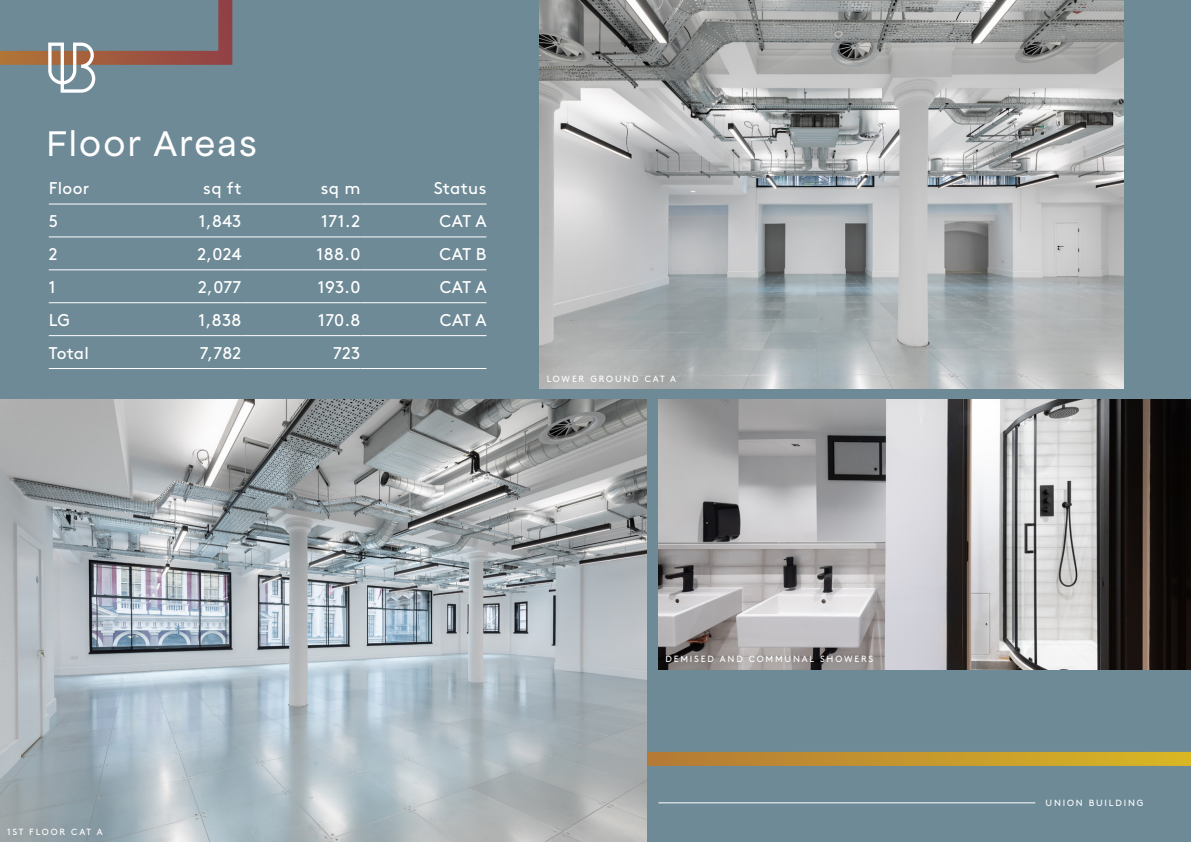
<style>
.page{position:relative;width:1191px;height:842px;background:#6e8a96}
.page>*{position:absolute;margin:0;border:0;box-sizing:border-box;transform-origin:0 0}
.t1{font:38px "Apfel Grotezk";letter-spacing:.06em;color:#fff}
.t2{font:17px "Brown";letter-spacing:.02em;color:#fff}
.t3{font:9px "Brown";letter-spacing:.2em;color:#fff}
</style>
<div class="page">
<svg style="left:646px;top:752px;width:545px;height:14px;background:#c5972d"></svg>
<svg style="left:0;top:0;width:233px;height:93px"></svg>
<hr style="left:49px;top:204px;width:67px;height:1px;background:#fff">
<hr style="left:116px;top:204px;width:125px;height:1px;background:#fff">
<hr style="left:241px;top:204px;width:119px;height:1px;background:#fff">
<hr style="left:360px;top:204px;width:126px;height:1px;background:#fff">
<hr style="left:49px;top:237px;width:67px;height:1px;background:#fff">
<hr style="left:116px;top:237px;width:125px;height:1px;background:#fff">
<hr style="left:241px;top:237px;width:119px;height:1px;background:#fff">
<hr style="left:360px;top:237px;width:126px;height:1px;background:#fff">
<hr style="left:49px;top:270px;width:67px;height:1px;background:#fff">
<hr style="left:116px;top:270px;width:125px;height:1px;background:#fff">
<hr style="left:241px;top:270px;width:119px;height:1px;background:#fff">
<hr style="left:360px;top:270px;width:126px;height:1px;background:#fff">
<hr style="left:49px;top:302px;width:67px;height:1px;background:#fff">
<hr style="left:116px;top:302px;width:125px;height:1px;background:#fff">
<hr style="left:241px;top:302px;width:119px;height:1px;background:#fff">
<hr style="left:360px;top:302px;width:126px;height:1px;background:#fff">
<hr style="left:49px;top:335px;width:67px;height:1px;background:#fff">
<hr style="left:116px;top:335px;width:125px;height:1px;background:#fff">
<hr style="left:241px;top:335px;width:119px;height:1px;background:#fff">
<hr style="left:360px;top:335px;width:126px;height:1px;background:#fff">
<hr style="left:49px;top:368px;width:67px;height:1px;background:#fff">
<hr style="left:116px;top:368px;width:125px;height:1px;background:#fff">
<hr style="left:241px;top:368px;width:119px;height:1px;background:#fff">
<hr style="left:360px;top:368px;width:126px;height:1px;background:#fff">
<hr style="left:658px;top:802px;width:377px;height:1px;background:#fff">
<img style="left:539px;top:0;width:584px;height:389px">
<img style="left:658px;top:400px;width:533px;height:269px">
<img style="left:0;top:400px;width:646px;height:442px">
<h1 class="t1" style="left:47px;top:124px;width:211px">Floor Areas</h1>
<p class="t2" style="left:49px;top:176px;width:42px">Floor</p>
<p class="t2" style="left:203px;top:176px;width:40px">sq ft</p>
<p class="t2" style="left:321px;top:176px;width:41px">sq m</p>
<p class="t2" style="left:434px;top:176px;width:54px">Status</p>
<p class="t2" style="left:49px;top:208px;width:11px">5</p>
<p class="t2" style="left:199px;top:208px;width:44px">1,843</p>
<p class="t2" style="left:321px;top:208px;width:41px">171.2</p>
<p class="t2" style="left:439px;top:208px;width:49px">CAT A</p>
<p class="t2" style="left:49px;top:241px;width:10px">2</p>
<p class="t2" style="left:197px;top:241px;width:46px">2,024</p>
<p class="t2" style="left:317px;top:241px;width:45px">188.0</p>
<p class="t2" style="left:439px;top:241px;width:48px">CAT B</p>
<p class="t2" style="left:49px;top:274px;width:8px">1</p>
<p class="t2" style="left:198px;top:274px;width:45px">2,077</p>
<p class="t2" style="left:318px;top:274px;width:44px">193.0</p>
<p class="t2" style="left:440px;top:274px;width:49px">CAT A</p>
<p class="t2" style="left:49px;top:307px;width:23px">LG</p>
<p class="t2" style="left:198px;top:307px;width:44px">1,838</p>
<p class="t2" style="left:318px;top:307px;width:44px">170.8</p>
<p class="t2" style="left:440px;top:307px;width:49px">CAT A</p>
<p class="t2" style="left:49px;top:340px;width:42px">Total</p>
<p class="t2" style="left:200px;top:340px;width:43px">7,782</p>
<p class="t2" style="left:333px;top:340px;width:29px">723</p>
<p class="t3" style="left:547px;top:372px;width:131px">LOWER GROUND CAT A</p>
<p class="t3" style="left:7px;top:825px;width:97px">1ST FLOOR CAT A</p>
<p class="t3" style="left:665px;top:652px;width:209px">DEMISED AND COMMUNAL SHOWERS</p>
<p class="t3" style="left:1045px;top:796px;width:99px">UNION BUILDING</p>
</div>
